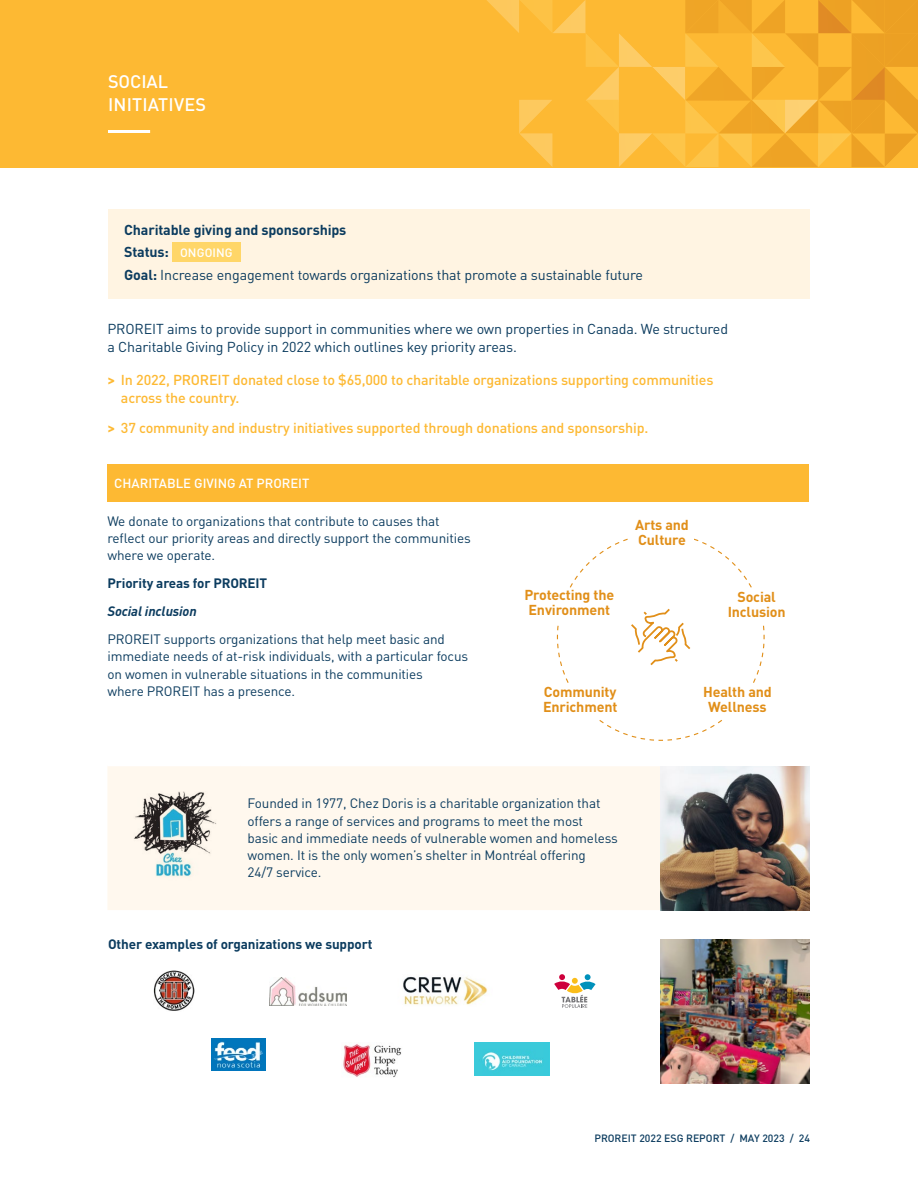
<style>
.page{position:relative;width:918px;height:1188px;background:#fff}
.page>*{position:absolute;margin:0;border:0;box-sizing:border-box;transform-origin:0 0}
.t1{font:500 18px/22.5px "DIN Pro";letter-spacing:.01em;color:#fff}
.t2{font:14.25px/22.5px "DIN Pro";letter-spacing:-.01em;color:#0c3c5f}
.t3{font:500 14.25px/18.8px "DIN Pro";letter-spacing:-.01em;color:#fdb933}
.t4{font:700 14.25px/15px "DIN Pro";letter-spacing:-.01em;color:#e18f19}
.t5{font:13.5px/17.2px "DIN Pro";letter-spacing:-.01em;color:#0c3c5f}
.t6{font:700 13.5px "DIN Pro";letter-spacing:-.01em;color:#0c3c5f}
.t7{font:italic 700 13.5px "DIN Pro";letter-spacing:-.01em;color:#0c3c5f}
.t8{font:500 13.2px "DIN Pro";color:#fff}
.t9{font:500 10.5px "DIN Pro";color:#0c3c5f}
.s1{font-weight:700}
.s2{font-weight:500;font-size:12px;color:#fff}
</style>
<div class="page">
<div style="left:0;top:0;width:918px;height:167px;background:#fdb933"></div>
<svg style="left:487px;top:0;width:431px;height:167px"></svg>
<div style="left:108px;top:209px;width:702px;height:90px;background:#fff4e2"></div>
<div style="left:172px;top:242px;width:69px;height:20px;background:#ffd668"></div>
<div style="left:107px;top:464px;width:702px;height:38px;background:#fdb933"></div>
<div style="left:108px;top:766px;width:701px;height:144px;background:#fff8ee"></div>
<img style="left:131px;top:791px;width:86px;height:90px">
<img style="left:660px;top:767px;width:149px;height:143px">
<img style="left:661px;top:940px;width:149px;height:143px">
<svg style="left:556px;top:538px;width:209px;height:203px"></svg>
<hr style="left:108px;top:130px;width:42px;height:3px;background:#fff">
<svg style="left:153px;top:970px;width:443px;height:106px"></svg>
<hr style="left:172px;top:1023px;width:133px;height:2px;background:#fff">
<hr style="left:305px;top:1023px;width:134px;height:2px;background:#fff">
<hr style="left:305px;top:1025px;width:1px;height:69px;background:#fff">
<hr style="left:439px;top:1023px;width:134px;height:2px;background:#fff">
<hr style="left:438px;top:1025px;width:2px;height:69px;background:#fff">
<hr style="left:572px;top:1025px;width:1px;height:69px;background:#fff">
<img style="left:211px;top:1038px;width:55px;height:32px">
<img style="left:341px;top:1042px;width:62px;height:36px">
<img style="left:475px;top:1043px;width:75px;height:33px">
<h1 class="t1" style="left:108px;top:68px;width:100px">SOCIAL<br>INITIATIVES</h1>
<p class="t2" style="left:124px;top:217px;width:520px"><span class="s1">Charitable giving and sponsorships<br>Status:</span> <span class="s2">ONGOING<br></span><span class="s1">Goal:</span> Increase engagement towards organizations that promote a sustainable future</p>
<p class="t2" style="left:107px;top:318px;width:622px;line-height:18.8px">PROREIT aims to provide support in communities where we own properties in Canada. We structured a Charitable Giving Policy in 2022 which outlines key priority areas.</p>
<p class="t3" style="left:121px;top:369px;width:594px;text-indent:-13px"><span class="s1">&gt;</span> In 2022, PROREIT donated close to $65,000 to charitable organizations supporting communities across the country.</p>
<p class="t3" style="left:107px;top:417px;width:540px"><span class="s1">&gt;</span> 37 community and industry initiatives supported through donations and sponsorship.</p>
<p class="t8" style="left:114px;top:473px;width:197px">CHARITABLE GIVING AT PROREIT</p>
<p class="t5" style="left:107px;top:511px;width:365px">We donate to organizations that contribute to causes that reflect our priority areas and directly support the communities where we operate.</p>
<p class="t6" style="left:107px;top:572px;width:161px">Priority areas for PROREIT</p>
<p class="t7" style="left:107px;top:600px;width:91px">Social inclusion</p>
<p class="t5" style="left:107px;top:629px;width:362px">PROREIT supports organizations that help meet basic and immediate needs of at-risk individuals, with a particular focus on women in vulnerable situations in the communities<br>where PROREIT has a presence.</p>
<p class="t4" style="left:524px;top:586px;width:91px">Protecting the<br>Environment</p>
<p class="t4" style="left:635px;top:515px;width:55px">Arts and<br>Culture</p>
<p class="t4" style="left:728px;top:588px;width:59px;text-align:center">Social<br>Inclusion</p>
<p class="t4" style="left:543px;top:682px;width:76px">Community<br>Enrichment</p>
<p class="t4" style="left:703px;top:682px;width:70px;text-align:center">Health and<br>Wellness</p>
<p class="t5" style="left:248px;top:794px;width:372px">Founded in 1977, Chez Doris is a charitable organization that offers a range of services and programs to meet the most<br>basic and immediate needs of vulnerable women and homeless women. It is the only women’s shelter in Montréal offering<br>24/7 service.</p>
<p class="t6" style="left:108px;top:933px;width:266px">Other examples of organizations we support</p>
<p class="t9" style="left:595px;top:1130px;width:217px">PROREIT 2022 ESG REPORT / MAY 2023 / 24</p>
</div>
